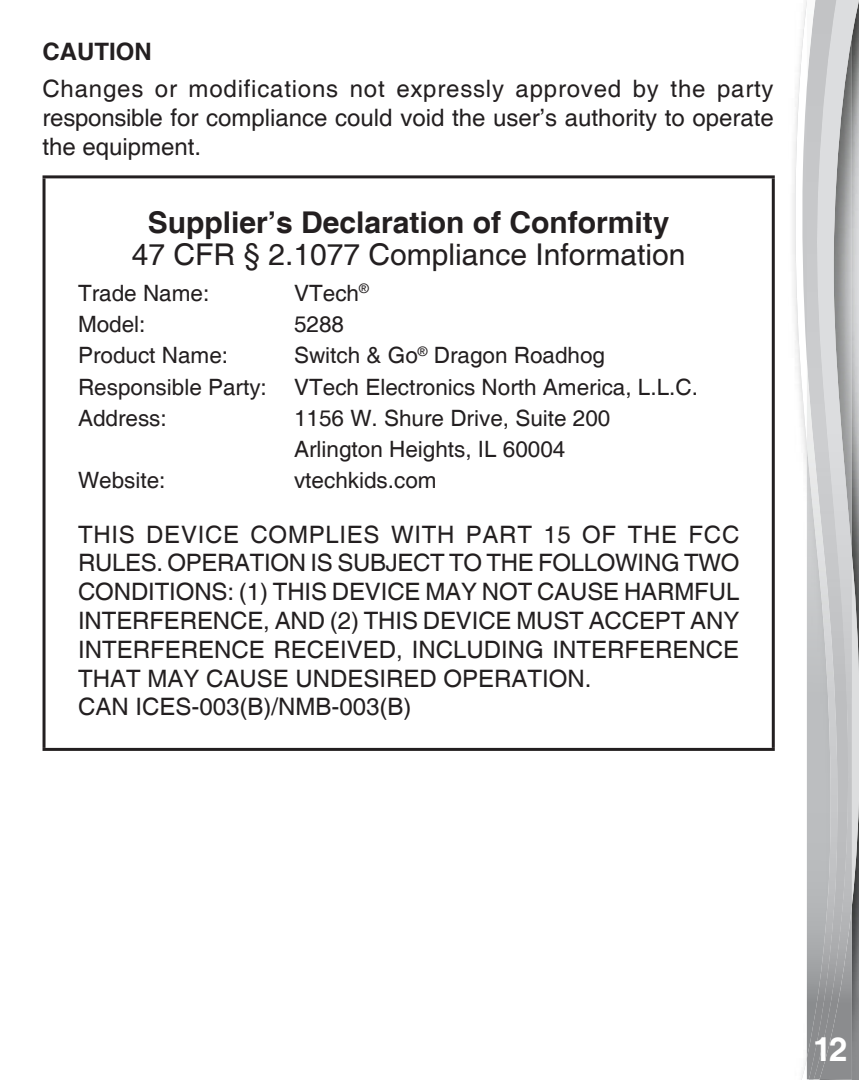
<style>
.page{position:relative;width:859px;height:1080px;background:#fff}
.page>*{position:absolute;margin:0;border:0;box-sizing:border-box;transform-origin:0 0}
.t1{font:700 33px "Helvetica";color:#fff}
.point{font:700 30px "Helvetica";color:#231f20}
.point-2{font:30px "Helvetica";color:#231f20}
.LF_Text_01{font:24px/28.8px "Helvetica";color:#231f20;text-align:justify}
.LF_Text_01-2{font:700 24px "Helvetica";color:#231f20}
.point-3{font:22.5px "Helvetica";color:#231f20}
</style>
<div class="page">
<svg style="left:795px;top:0;width:12px;height:1080px"></svg>
<svg style="left:807px;top:0;width:52px;height:1080px;background:#a5a6a7"></svg>
<img style="left:850px;top:0;width:2px;height:1079px">
<img style="left:840px;top:0;width:10px;height:1079px">
<img style="left:807px;top:0;width:33px;height:1079px">
<hr style="left:43px;top:175px;width:732px;height:3px;background:#231f20">
<hr style="left:43px;top:178px;width:3px;height:570px;background:#231f20">
<hr style="left:772px;top:178px;width:3px;height:570px;background:#231f20">
<hr style="left:43px;top:748px;width:732px;height:3px;background:#231f20">
<p class="LF_Text_01-2" style="left:43px;top:37px;width:111px">CAUTION</p>
<p class="LF_Text_01" style="left:43px;top:75px;width:733px">Changes or modifications not expressly approved by the party responsible for compliance could void the user’s authority to operate the equipment.</p>
<p class="point" style="left:148px;top:204px;width:523px">Supplier’s Declaration of Conformity</p>
<p class="point-2" style="left:132px;top:237px;width:555px">47 CFR § 2.1077 Compliance Information</p>
<p class="point-3" style="left:78px;top:280px;width:133px">Trade Name:</p>
<p class="point-3" style="left:294px;top:280px;width:76px">VTech<sup>®</sup></p>
<p class="point-3" style="left:78px;top:311px;width:69px">Model:</p>
<p class="point-3" style="left:294px;top:311px;width:52px">5288</p>
<p class="point-3" style="left:78px;top:342px;width:152px">Product Name:</p>
<p class="point-3" style="left:294px;top:342px;width:313px">Switch &amp; Go<sup>®</sup> Dragon Roadhog</p>
<p class="point-3" style="left:78px;top:374px;width:621px">Responsible Party: VTech Electronics North America, L.L.C.</p>
<p class="point-3" style="left:78px;top:405px;width:90px">Address:</p>
<p class="point-3" style="left:294px;top:405px;width:318px">1156 W. Shure Drive, Suite 200</p>
<p class="point-3" style="left:294px;top:436px;width:273px">Arlington Heights, IL 60004</p>
<p class="point-3" style="left:78px;top:467px;width:89px">Website:</p>
<p class="point-3" style="left:294px;top:467px;width:144px">vtechkids.com</p>
<p class="LF_Text_01" style="left:78px;top:521px;width:663px">THIS DEVICE COMPLIES WITH PART 15 OF THE FCC RULES. OPERATION IS SUBJECT TO THE FOLLOWING TWO CONDITIONS: (1) THIS DEVICE MAY NOT CAUSE HARMFUL INTERFERENCE, AND (2) THIS DEVICE MUST ACCEPT ANY INTERFERENCE RECEIVED, INCLUDING INTERFERENCE THAT MAY CAUSE UNDESIRED OPERATION.</p>
<p class="LF_Text_01" style="left:78px;top:693px;width:335px">CAN ICES-003(B)/NMB-003(B)</p>
<h1 class="t1" style="left:813px;top:1029px;width:36px">12</h1>
</div>
